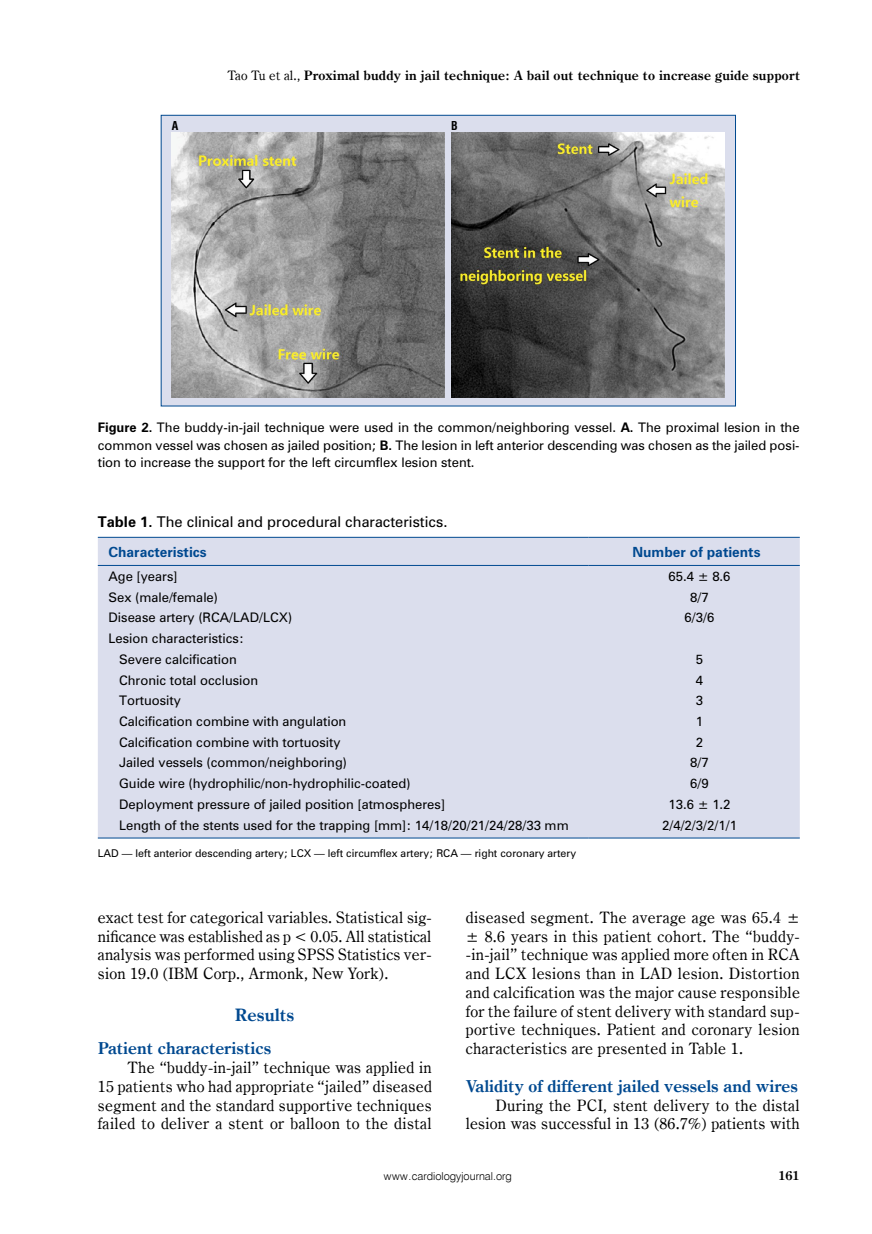
<style>
.page{position:relative;width:872px;height:1234px;background:#fff}
.page>*{position:absolute;margin:0;border:0;box-sizing:border-box;transform-origin:0 0}
._05_-_Śródtytuł_-_1{font:700 17.25px "Century Oldst EU";color:#004990}
._06_-_Śródtytuł_-_2{font:700 16.5px "Century Oldst EU";color:#004990}
._06_-_Sródtytuł_-_2{font:700 16.5px "Century Oldst EU";color:#004990}
._08_-_Tekst{font:15.75px/18.8px "Century Oldst EU";letter-spacing:.015em;color:#000;text-align:justify}
._12_-_Tabela_numer{font:13.5px "Zurich PL";color:#000}
.t1{font:700 13.05px "Century Oldst EU";letter-spacing:.015em;color:#000}
._13_-_Tabela_-_nagłó{font:700 12.75px "Zurich PL";color:#004990}
.t2{font:700 12.75px "Century Oldst EU";color:#000}
._14_-_Tabela_-_tekst{font:12px "Zurich PL";color:#000}
._15_-_Rycina_-_podpi{font:12px/17.2px "Zurich PL";color:#000;text-align:justify}
._14_-_Tabela_-_end{font:12px "Zurich PL";color:#000}
._16A_-_Adres_do_kore{font:700 12px "Swis 721 Cn EU";color:#000}
.t3{font:10.95px "Swis 721 Lt EU";color:#000}
._14_-_Tabela_przypis{font:9.75px "Zurich PL";color:#000}
.s1{font-weight:400}
.s2{font-weight:700}
</style>
<div class="page">
<div style="left:161px;top:115px;width:575px;height:291px;background:#dbdeed;border:1px solid #004990"></div>
<img style="left:172px;top:133px;width:552px;height:265px">
<div style="left:445px;top:130px;width:6px;height:272px;background:#dbdeed"></div>
<div style="left:98px;top:538px;width:701px;height:299px;background:#dbdeed"></div>
<hr style="left:98px;top:537px;width:490px;height:1px;background:#004990">
<hr style="left:588px;top:537px;width:211px;height:1px;background:#004990">
<hr style="left:98px;top:565px;width:490px;height:1px;background:#004990">
<hr style="left:588px;top:565px;width:211px;height:1px;background:#004990">
<hr style="left:98px;top:837px;width:490px;height:1px;background:#004990">
<hr style="left:588px;top:837px;width:211px;height:1px;background:#004990">
<p class="t1" style="left:228px;top:67px;width:574px"><span class="s1">Tao Tu et al.,</span> Proximal buddy in jail technique: A bail out technique to increase guide support</p>
<p class="_16A_-_Adres_do_kore" style="left:172px;top:119px;width:8px">A</p>
<p class="_16A_-_Adres_do_kore" style="left:451px;top:118px;width:8px">B</p>
<p class="_15_-_Rycina_-_podpi" style="left:98px;top:419px;width:703px"><span class="s2">Figure 2.</span> The buddy-in-jail technique were used in the common/neighboring vessel. <span class="s2">A.</span> The proximal lesion in the common vessel was chosen as jailed position; <span class="s2">B.</span> The lesion in left anterior descending was chosen as the jailed posi&shy;tion to increase the support for the left circumflex lesion stent.</p>
<p class="_12_-_Tabela_numer" style="left:98px;top:512px;width:351px"><span class="s2">Table 1.</span> The clinical and procedural characteristics.</p>
<p class="_13_-_Tabela_-_nagłó" style="left:108px;top:543px;width:100px">Characteristics</p>
<p class="_13_-_Tabela_-_nagłó" style="left:632px;top:543px;width:130px">Number of patients</p>
<p class="_14_-_Tabela_-_tekst" style="left:108px;top:568px;width:71px">Age [years]</p>
<p class="_14_-_Tabela_-_tekst" style="left:668px;top:568px;width:64px">65.4 ± 8.6</p>
<p class="_14_-_Tabela_-_tekst" style="left:108px;top:589px;width:111px">Sex (male/female)</p>
<p class="_14_-_Tabela_-_tekst" style="left:690px;top:589px;width:20px">8/7</p>
<p class="_14_-_Tabela_-_tekst" style="left:108px;top:609px;width:185px">Disease artery (RCA/LAD/LCX)</p>
<p class="_14_-_Tabela_-_tekst" style="left:684px;top:609px;width:31px">6/3/6</p>
<p class="_14_-_Tabela_-_tekst" style="left:108px;top:630px;width:137px">Lesion characteristics:</p>
<p class="_14_-_Tabela_-_tekst" style="left:119px;top:651px;width:119px">Severe calcification</p>
<p class="_14_-_Tabela_-_tekst" style="left:696px;top:651px;width:9px">5</p>
<p class="_14_-_Tabela_-_tekst" style="left:119px;top:671px;width:141px">Chronic total occlusion</p>
<p class="_14_-_Tabela_-_tekst" style="left:696px;top:671px;width:9px">4</p>
<p class="_14_-_Tabela_-_tekst" style="left:119px;top:692px;width:63px">Tortuosity</p>
<p class="_14_-_Tabela_-_tekst" style="left:696px;top:692px;width:9px">3</p>
<p class="_14_-_Tabela_-_tekst" style="left:119px;top:713px;width:229px">Calcification combine with angulation</p>
<p class="_14_-_Tabela_-_tekst" style="left:696px;top:713px;width:9px">1</p>
<p class="_14_-_Tabela_-_tekst" style="left:119px;top:733px;width:223px">Calcification combine with tortuosity</p>
<p class="_14_-_Tabela_-_tekst" style="left:696px;top:733px;width:9px">2</p>
<p class="_14_-_Tabela_-_tekst" style="left:119px;top:754px;width:229px">Jailed vessels (common/neighboring)</p>
<p class="_14_-_Tabela_-_tekst" style="left:690px;top:754px;width:20px">8/7</p>
<p class="_14_-_Tabela_-_tekst" style="left:119px;top:775px;width:293px">Guide wire (hydrophilic/non-hydrophilic-coated)</p>
<p class="_14_-_Tabela_-_tekst" style="left:690px;top:775px;width:20px">6/9</p>
<p class="_14_-_Tabela_-_tekst" style="left:119px;top:796px;width:327px">Deployment pressure of jailed position [atmospheres]</p>
<p class="_14_-_Tabela_-_tekst" style="left:668px;top:796px;width:64px">13.6 ± 1.2</p>
<p class="_14_-_Tabela_-_end" style="left:119px;top:816px;width:451px">Length of the stents used for the trapping [mm]: 14/18/20/21/24/28/33 mm</p>
<p class="_14_-_Tabela_-_end" style="left:662px;top:816px;width:76px">2/4/2/3/2/1/1</p>
<p class="_14_-_Tabela_przypis" style="left:98px;top:846px;width:480px">LAD — left anterior descending artery; LCX — left circumflex artery; RCA — right coronary artery</p>
<p class="_08_-_Tekst" style="left:98px;top:908px;width:335px">exact test for categorical variables. Statistical sig&shy;nificance was established as p &lt; 0.05. All statistical analysis was performed using SPSS Statistics ver&shy;sion 19.0 (IBM Corp., Armonk, New York).</p>
<p class="_05_-_Śródtytuł_-_1" style="left:235px;top:1003px;width:61px">Results</p>
<p class="_06_-_Sródtytuł_-_2" style="left:98px;top:1037px;width:175px">Patient characteristics</p>
<p class="_08_-_Tekst" style="left:98px;top:1058px;width:335px;text-indent:30px">The “buddy-in-jail” technique was applied in 15 patients who had appropriate “jailed” diseased segment and the standard supportive techniques failed to deliver a stent or balloon to the distal</p>
<p class="_08_-_Tekst" style="left:466px;top:908px;width:335px">diseased segment. The average age was 65.4 ± ± 8.6 years in this patient cohort. The “buddy--in-jail” technique was applied more often in RCA and LCX lesions than in LAD lesion. Distortion and calcification was the major cause responsible for the failure of stent delivery with standard sup&shy;portive techniques. Patient and coronary lesion characteristics are presented in Table 1.</p>
<p class="_06_-_Śródtytuł_-_2" style="left:466px;top:1075px;width:334px">Validity of different jailed vessels and wires</p>
<p class="_08_-_Tekst" style="left:466px;top:1095px;width:335px;text-align:right">During the PCI, stent delivery to the distal lesion was successful in 13 (86.7%) patients with</p>
<p class="t3" style="left:384px;top:1169px;width:129px">www.cardiologyjournal.org</p>
<p class="t2" style="left:778px;top:1167px;width:23px">161</p>
</div>
